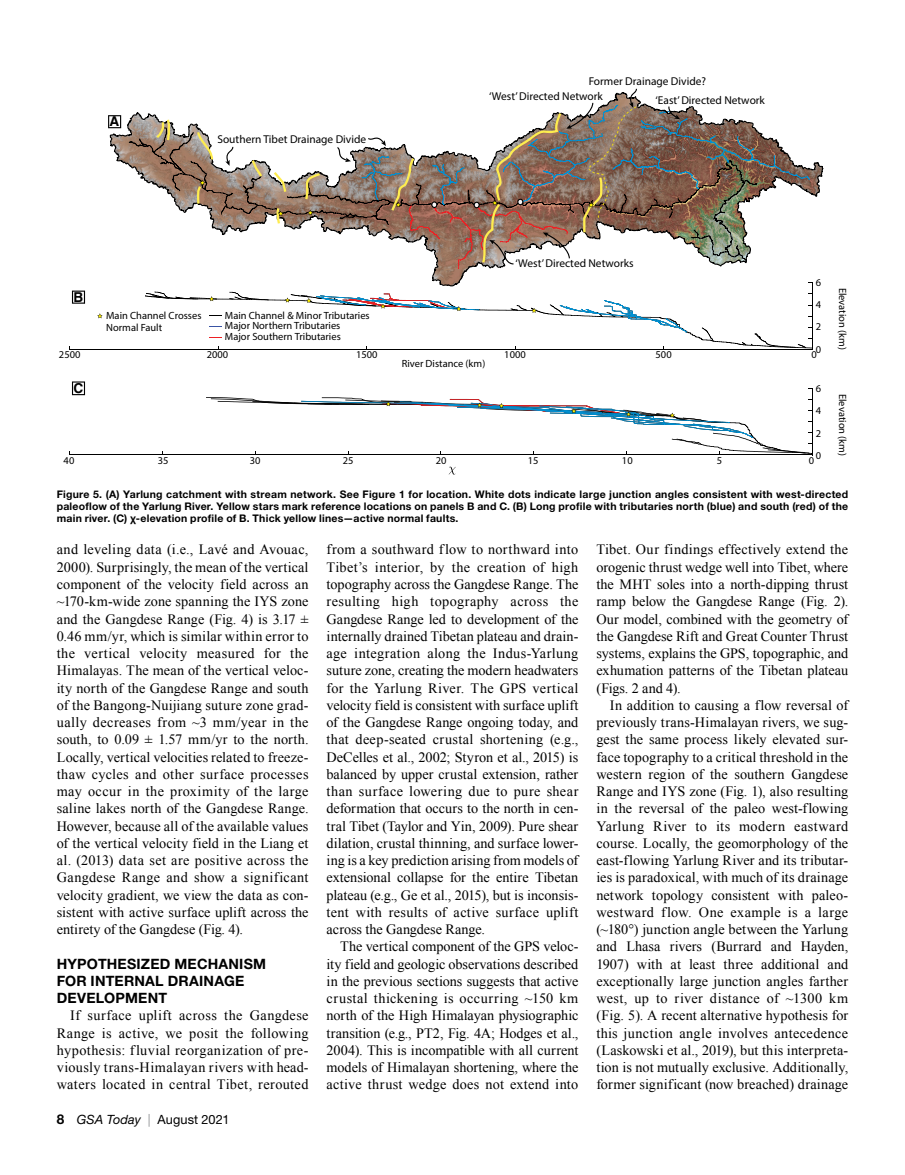
<style>
.page{position:relative;width:905px;height:1175px;background:#fff}
.page>*{position:absolute;margin:0;border:0;box-sizing:border-box;transform-origin:0 0}
.Body_Copy_Justified{font:14.25px/17.2px "Times New Roman";letter-spacing:.01em;color:#000;text-align:justify}
.Head_1{font:700 14.25px/17.2px "Helvetica Neue LT Std";letter-spacing:.015em;color:#000}
.t1{font:700 13.65px "Helvetica LT Std";color:#000}
.t2{font:12.75px "Helvetica Neue LT Std";letter-spacing:.005em;color:#000}
.t3{font:11.4px/15px "Myriad Pro";color:#000}
.t4{font:700 10.5px/12px "Helvetica Neue LT Std";letter-spacing:.02em;color:#000;text-align:justify}
.t5{font:10.5px/11.1px "Myriad Pro";color:#000}
.s1{font-family:"Arial"}
.s2{font-weight:700;font-size:13.5px}
.s3{font-style:italic}
.s4{color:#939598}
</style>
<div class="page">
<hr style="left:69px;top:349px;width:743px;height:1px;background:#000">
<hr style="left:811px;top:282px;width:1px;height:67px;background:#000">
<hr style="left:69px;top:454px;width:743px;height:1px;background:#000">
<svg style="left:449px;top:467px;width:6px;height:7px"></svg>
<hr style="left:811px;top:388px;width:1px;height:67px;background:#000">
<svg style="left:206px;top:397px;width:606px;height:57px"></svg>
<svg style="left:145px;top:291px;width:667px;height:58px"></svg>
<svg style="left:97px;top:313px;width:5px;height:5px"></svg>
<svg style="left:110px;top:115px;width:713px;height:171px"></svg>
<svg style="left:129px;top:89px;width:681px;height:180px"></svg>
<svg style="left:108px;top:115px;width:13px;height:13px"></svg>
<svg style="left:72px;top:290px;width:13px;height:14px"></svg>
<svg style="left:72px;top:381px;width:13px;height:14px"></svg>
<p class="t1" style="left:110px;top:113px;width:11px">A</p>
<p class="t3" style="left:217px;top:132px;width:150px">Southern Tibet Drainage Divide</p>
<p class="t3" style="left:489px;top:74px;width:218px;text-indent:99px">Former Drainage Divide? ‘West’ Directed Network</p>
<p class="t3" style="left:655px;top:93px;width:111px">‘East’ Directed Network</p>
<p class="t1" style="left:73px;top:289px;width:11px">B</p>
<p class="t5" style="left:106px;top:309px;width:97px">Main Channel Crosses</p>
<p class="t5" style="left:225px;top:309px;width:146px">Main Channel &amp; Minor Tributaries</p>
<p class="t5" style="left:106px;top:322px;width:57px">Normal Fault</p>
<p class="t5" style="left:225px;top:320px;width:117px">Major Northern Tributaries<br>Major Southern Tributaries</p>
<p class="t3" style="left:515px;top:256px;width:120px">‘West’ Directed Networks</p>
<p class="t5" style="left:815px;top:277px;width:7px">6</p>
<p class="t5" style="left:815px;top:299px;width:7px">4</p>
<p class="t5" style="left:815px;top:321px;width:7px">2</p>
<p class="t5" style="left:815px;top:343px;width:7px">0</p>
<p class="t5" style="left:655px;top:349px;width:18px">500</p>
<p class="t5" style="left:59px;top:349px;width:23px">2500</p>
<p class="t5" style="left:207px;top:349px;width:23px">2000</p>
<p class="t5" style="left:356px;top:349px;width:23px">1500</p>
<p class="t5" style="left:504px;top:349px;width:23px">1000</p>
<p class="t5" style="left:811px;top:349px;width:7px">0</p>
<p class="t5" style="left:401px;top:357px;width:85px">River Distance (km)</p>
<p class="t1" style="left:73px;top:380px;width:11px">C</p>
<p class="t5" style="left:815px;top:383px;width:7px">6</p>
<p class="t5" style="left:815px;top:405px;width:7px">4</p>
<p class="t5" style="left:815px;top:427px;width:7px">2</p>
<p class="t5" style="left:815px;top:449px;width:7px">0</p>
<p class="t5" style="left:64px;top:454px;width:12px">40</p>
<p class="t5" style="left:158px;top:454px;width:12px">35</p>
<p class="t5" style="left:250px;top:454px;width:12px">30</p>
<p class="t5" style="left:343px;top:454px;width:12px">25</p>
<p class="t5" style="left:436px;top:454px;width:12px">20</p>
<p class="t5" style="left:528px;top:454px;width:12px">15</p>
<p class="t5" style="left:622px;top:454px;width:12px">10</p>
<p class="t5" style="left:716px;top:454px;width:7px">5</p>
<p class="t5" style="left:808px;top:454px;width:7px">0</p>
<p class="t5" style="left:848px;top:287px;width:64px;rotate:90deg">Elevation (km)</p>
<p class="t5" style="left:848px;top:394px;width:64px;rotate:90deg">Elevation (km)</p>
<p class="t4" style="left:57px;top:488px;width:793px">Figure 5. (A) Yarlung catchment with stream network. See Figure 1 for location. White dots indicate large junction angles consistent with west-directed paleoflow of the Yarlung River. Yellow stars mark reference locations on panels B and C. (B) Long profile with tributaries north (blue) and south (red) of the main river. (C) <span class="s1">χ</span>-elevation profile of B. Thick yellow lines—active normal faults.</p>
<p class="Body_Copy_Justified" style="left:57px;top:541px;width:253px">and leveling data (i.e., Lavé and Avouac, 2000). Surprisingly, the mean of the vertical component of the velocity field across an ~170-km-wide zone spanning the IYS zone and the Gangdese Range (Fig. 4) is 3.17 ± 0.46 mm/yr, which is similar within error to the vertical velocity measured for the Himalayas. The mean of the vertical veloc&shy;ity north of the Gangdese Range and south of the Bangong-Nuijiang suture zone grad&shy;ually decreases from ~3 mm/year in the south, to 0.09 ± 1.57 mm/yr to the north.<br>Locally, vertical velocities related to freeze&shy;thaw cycles and other surface processes may occur in the proximity of the large saline lakes north of the Gangdese Range.<br>However, because all of the available values of the vertical velocity field in the Liang et al. (2013) data set are positive across the Gangdese Range and show a significant velocity gradient, we view the data as con&shy;sistent with active surface uplift across the entirety of the Gangdese (Fig. 4).</p>
<p class="Head_1" style="left:57px;top:954px;width:211px">HYPOTHESIZED MECHANISM<br>FOR INTERNAL DRAINAGE<br>DEVELOPMENT</p>
<p class="Body_Copy_Justified" style="left:57px;top:1006px;width:253px;text-indent:14px">If surface uplift across the Gangdese Range is active, we posit the following hypothesis: fluvial reorganization of pre&shy;viously trans-Himalayan rivers with head&shy;waters located in central Tibet, rerouted</p>
<p class="t2" style="left:57px;top:1111px;width:174px"><span class="s2">8</span> <span class="s3">GSA Today</span> <span class="s4">|</span> August 2021</p>
<p class="Body_Copy_Justified" style="left:326px;top:541px;width:253px">from a southward flow to northward into Tibet’s interior, by the creation of high topography across the Gangdese Range. The resulting high topography across the Gangdese Range led to development of the internally drained Tibetan plateau and drain&shy;age integration along the Indus-Yarlung suture zone, creating the modern headwaters for the Yarlung River. The GPS vertical velocity field is consistent with surface uplift of the Gangdese Range ongoing today, and that deep-seated crustal shortening (e.g., DeCelles et al., 2002; Styron et al., 2015) is balanced by upper crustal extension, rather than surface lowering due to pure shear deformation that occurs to the north in cen&shy;tral Tibet (Taylor and Yin, 2009). Pure shear dilation, crustal thinning, and surface lower&shy;ing is a key prediction arising from models of extensional collapse for the entire Tibetan plateau (e.g., Ge et al., 2015), but is inconsis&shy;tent with results of active surface uplift across the Gangdese Range.</p>
<p class="Body_Copy_Justified" style="left:326px;top:937px;width:253px;text-indent:14px">The vertical component of the GPS veloc&shy;ity field and geologic observations described in the previous sections suggests that active crustal thickening is occurring ~150 km north of the High Himalayan physiographic transition (e.g., PT2, Fig. 4A; Hodges et al., 2004). This is incompatible with all current models of Himalayan shortening, where the active thrust wedge does not extend into</p>
<p class="Body_Copy_Justified" style="left:596px;top:541px;width:253px">Tibet. Our findings effectively extend the orogenic thrust wedge well into Tibet, where the MHT soles into a north-dipping thrust ramp below the Gangdese Range (Fig. 2).<br>Our model, combined with the geometry of the Gangdese Rift and Great Counter Thrust systems, explains the GPS, topographic, and exhumation patterns of the Tibetan plateau (Figs. 2 and 4).</p>
<p class="Body_Copy_Justified" style="left:596px;top:696px;width:253px;text-indent:14px">In addition to causing a flow reversal of previously trans-Himalayan rivers, we sug&shy;gest the same process likely elevated sur&shy;face topography to a critical threshold in the western region of the southern Gangdese Range and IYS zone (Fig. 1), also resulting in the reversal of the paleo west-flowing Yarlung River to its modern eastward course. Locally, the geomorphology of the east-flowing Yarlung River and its tributar&shy;ies is paradoxical, with much of its drainage network topology consistent with paleo&shy;westward flow. One example is a large (~180°) junction angle between the Yarlung and Lhasa rivers (Burrard and Hayden, 1907) with at least three additional and exceptionally large junction angles farther west, up to river distance of ~1300 km (Fig. 5). A recent alternative hypothesis for this junction angle involves antecedence (Laskowski et al., 2019), but this interpreta&shy;tion is not mutually exclusive. Additionally, former significant (now breached) drainage</p>
</div>
